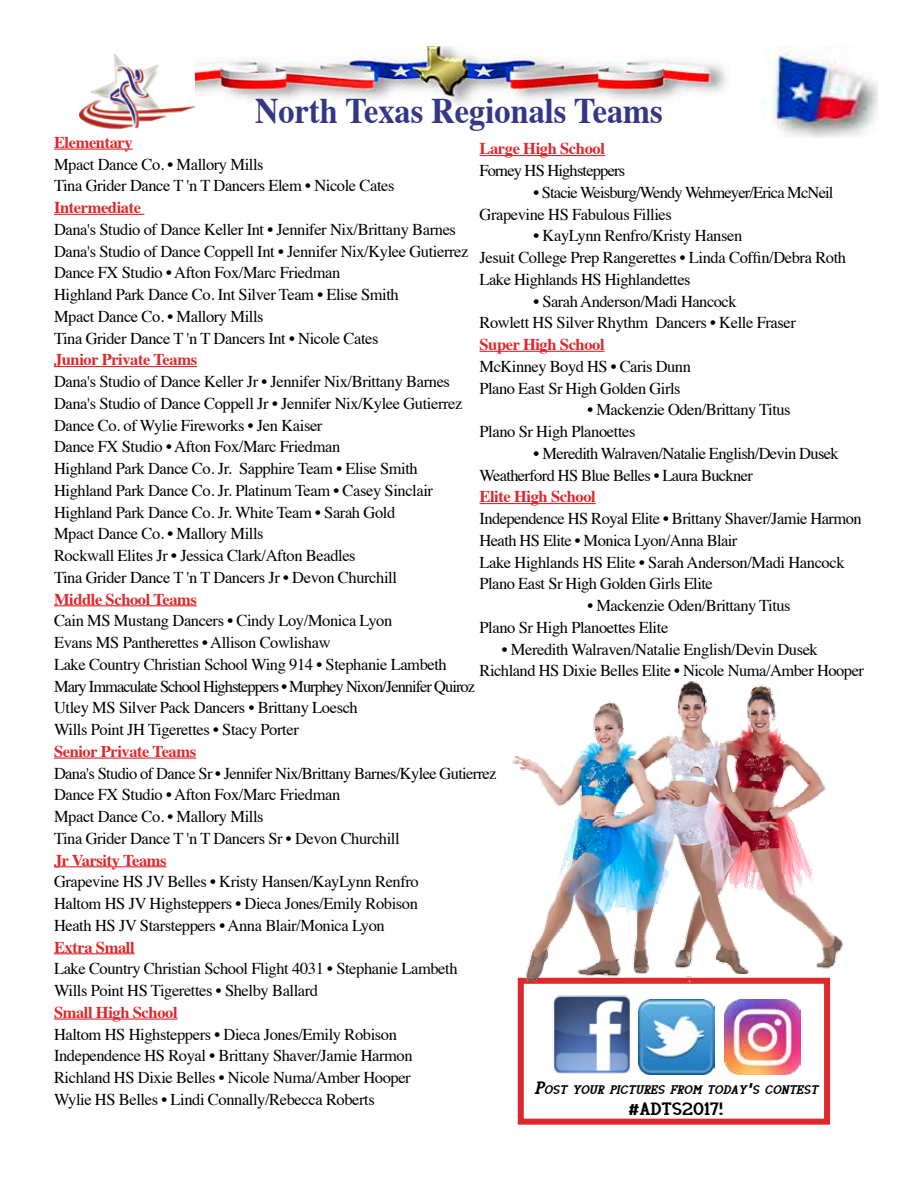
<style>
.page{position:relative;width:918px;height:1188px;background:#fff}
.page>*{position:absolute;margin:0;border:0;box-sizing:border-box;transform-origin:0 0}
.t1{font:700 36px "Times";color:#343786;scale:.9 1}
.t2{font:700 18px "Chamomile";color:#000}
.t3{font:16.5px/21.8px "Times";letter-spacing:-.025em;color:#000}
.t4{font:16.5px/21.8px "Times";letter-spacing:-.025em;color:#010103}
.t5{font:700 16.5px "Times";letter-spacing:-.025em;color:#df282c}
.t6{font:16.5px/21.8px "Times";letter-spacing:-.05em;color:#000}
.t7{font:italic 700 12.6px "Chamomile";color:#000}
.s1{color:#000}
.s2{font-size:18px}
</style>
<div class="page">
<img style="left:762px;top:46px;width:115px;height:92px">
<img style="left:195px;top:46px;width:531px;height:60px">
<hr style="left:480px;top:155px;width:125px;height:1px;background:#df282c">
<hr style="left:480px;top:351px;width:125px;height:1px;background:#df282c">
<hr style="left:480px;top:503px;width:116px;height:1px;background:#df282c">
<img style="left:80px;top:54px;width:115px;height:95px">
<div style="left:518px;top:978px;width:312px;height:147px;border:6px solid #df282c"></div>
<img style="left:725px;top:999px;width:75px;height:75px">
<img style="left:644px;top:999px;width:70px;height:75px">
<img style="left:554px;top:999px;width:90px;height:75px">
<hr style="left:54px;top:149px;width:79px;height:1px;background:#df282c">
<hr style="left:54px;top:214px;width:90px;height:1px;background:#df282c">
<hr style="left:54px;top:366px;width:143px;height:1px;background:#df282c">
<hr style="left:54px;top:605px;width:143px;height:1px;background:#df282c">
<hr style="left:54px;top:758px;width:142px;height:1px;background:#df282c">
<hr style="left:54px;top:866px;width:113px;height:1px;background:#df282c">
<hr style="left:54px;top:953px;width:81px;height:1px;background:#df282c">
<hr style="left:54px;top:1019px;width:124px;height:1px;background:#df282c">
<img style="left:512px;top:681px;width:331px;height:318px">
<h1 class="t1" style="left:255px;top:77px;width:455px">North Texas Regionals Teams</h1>
<p class="t5" style="left:54px;top:127px;width:80px">Elementary</p>
<p class="t4" style="left:54px;top:152px;width:342px">Mpact Dance Co. • Mallory Mills<br>Tina Grider Dance T 'n T Dancers Elem • Nicole Cates</p>
<p class="t5" style="left:54px;top:192px;width:89px">Intermediate</p>
<p class="t4" style="left:54px;top:217px;width:416px">Dana's Studio of Dance Keller Int • Jennifer Nix/Brittany Barnes Dana's Studio of Dance Coppell Int • Jennifer Nix/Kylee Gutierrez Dance FX Studio • Afton Fox/Marc Friedman<br>Highland Park Dance Co. Int Silver Team • Elise Smith<br>Mpact Dance Co. • Mallory Mills<br>Tina Grider Dance T 'n T Dancers Int • Nicole Cates</p>
<p class="t5" style="left:54px;top:344px;width:145px">Junior Private Teams</p>
<p class="t4" style="left:54px;top:369px;width:410px">Dana's Studio of Dance Keller Jr • Jennifer Nix/Brittany Barnes Dana's Studio of Dance Coppell Jr • Jennifer Nix/Kylee Gutierrez Dance Co. of Wylie Fireworks • Jen Kaiser<br>Dance FX Studio • Afton Fox/Marc Friedman<br><span class="s1">Highland Park Dance Co. Jr. Sapphire Team •</span> Elise Smith <span class="s1">Highland Park Dance Co. Jr. Platinum Team •</span> Casey Sinclair <span class="s1">Highland Park Dance Co. Jr. White Team •</span> Sarah Gold<br><span class="s1">Mpact Dance Co. • Mallory Mills</span></p>
<p class="t4" style="left:54px;top:543px;width:344px">Rockwall Elites Jr • Jessica Clark/Afton Beadles<br>Tina Grider Dance T 'n T Dancers Jr • Devon Churchill</p>
<p class="t5" style="left:54px;top:583px;width:144px">Middle School Teams</p>
<p class="t3" style="left:54px;top:609px;width:423px">Cain MS Mustang Dancers • Cindy Loy/Monica Lyon<br>Evans MS Pantherettes • Allison Cowlishaw<br>Lake Country Christian School Wing 914 • Stephanie Lambeth Mary Immaculate School Highsteppers • Murphey Nixon/Jennifer Quiroz Utley MS Silver Pack Dancers • Brittany Loesch<br>Wills Point JH Tigerettes • Stacy Porter</p>
<p class="t5" style="left:54px;top:736px;width:144px">Senior Private Teams</p>
<p class="t4" style="left:54px;top:761px;width:444px">Dana's Studio of Dance Sr • Jennifer Nix/Brittany Barnes/Kylee Gutierrez<br>Dance FX Studio • Afton Fox/Marc Friedman</p>
<p class="t3" style="left:54px;top:804px;width:211px">Mpact Dance Co. • Mallory Mills</p>
<p class="t4" style="left:54px;top:826px;width:347px">Tina Grider Dance T 'n T Dancers Sr • Devon Churchill</p>
<p class="t5" style="left:54px;top:844px;width:114px">Jr Varsity Teams</p>
<p class="t3" style="left:54px;top:870px;width:366px;text-align:justify">Grapevine HS JV Belles • Kristy Hansen/KayLynn Renfro Haltom HS JV Highsteppers • Dieca Jones/Emily Robison Heath HS JV Starsteppers • Anna Blair/Monica Lyon</p>
<p class="t5" style="left:54px;top:931px;width:82px">Extra Small</p>
<p class="t3" style="left:54px;top:957px;width:405px">Lake Country Christian School Flight 4031 • Stephanie Lambeth<br>Wills Point HS Tigerettes • Shelby Ballard</p>
<p class="t5" style="left:54px;top:996px;width:125px">Small High School</p>
<p class="t3" style="left:54px;top:1022px;width:360px">Haltom HS Highsteppers • Dieca Jones/Emily Robison Independence HS Royal • Brittany Shaver/Jamie Harmon Richland HS Dixie Belles • Nicole Numa/Amber Hooper Wylie HS Belles • Lindi Connally/Rebecca Roberts</p>
<p class="t5" style="left:480px;top:133px;width:127px">Large High School</p>
<p class="t6" style="left:480px;top:158px;width:147px">Forney HS Highsteppers</p>
<p class="t6" style="left:480px;top:180px;width:356px;text-indent:54px">• Stacie Weisburg/Wendy Wehmeyer/Erica McNeil<br>Grapevine HS Fabulous Fillies</p>
<p class="t3" style="left:480px;top:224px;width:368px;text-indent:54px">• KayLynn Renfro/Kristy Hansen<br>Jesuit College Prep Rangerettes • Linda Coffin/Debra Roth<br>Lake Highlands HS Highlandettes</p>
<p class="t3" style="left:480px;top:289px;width:318px;text-align:center">• Sarah Anderson/Madi Hancock<br>Rowlett HS Silver Rhythm Dancers • Kelle Fraser</p>
<p class="t5" style="left:480px;top:329px;width:127px">Super High School</p>
<p class="t3" style="left:480px;top:354px;width:213px">McKinney Boyd HS • Caris Dunn<br>Plano East Sr High Golden Girls</p>
<p class="t3" style="left:480px;top:398px;width:313px;text-indent:108px">• Mackenzie Oden/Brittany Titus<br>Plano Sr High Planoettes</p>
<p class="t3" style="left:480px;top:441px;width:361px;text-indent:54px">• Meredith Walraven/Natalie English/Devin Dusek<br>Weatherford HS Blue Belles • Laura Buckner</p>
<p class="t5" style="left:480px;top:481px;width:118px">Elite High School</p>
<p class="t3" style="left:480px;top:506px;width:384px">Independence HS Royal Elite • Brittany Shaver/Jamie Harmon Heath HS Elite • Monica Lyon/Anna Blair<br>Lake Highlands HS Elite • Sarah Anderson/Madi Hancock Plano East Sr High Golden Girls Elite</p>
<p class="t3" style="left:480px;top:593px;width:313px;text-indent:108px">• Mackenzie Oden/Brittany Titus<br>Plano Sr High Planoettes Elite</p>
<p class="t3" style="left:480px;top:637px;width:386px;line-height:21px;text-indent:22px">• Meredith Walraven/Natalie English/Devin Dusek<br>Richland HS Dixie Belles Elite • Nicole Numa/Amber Hooper</p>
<p class="t7" style="left:534px;top:1082px;width:285px"><span class="s2">P</span>OST YOUR PICTURES FROM TODAY<span class="s2">'</span>S CONTEST</p>
<p class="t2" style="left:629px;top:1099px;width:96px">#ADTS2017!</p>
</div>
